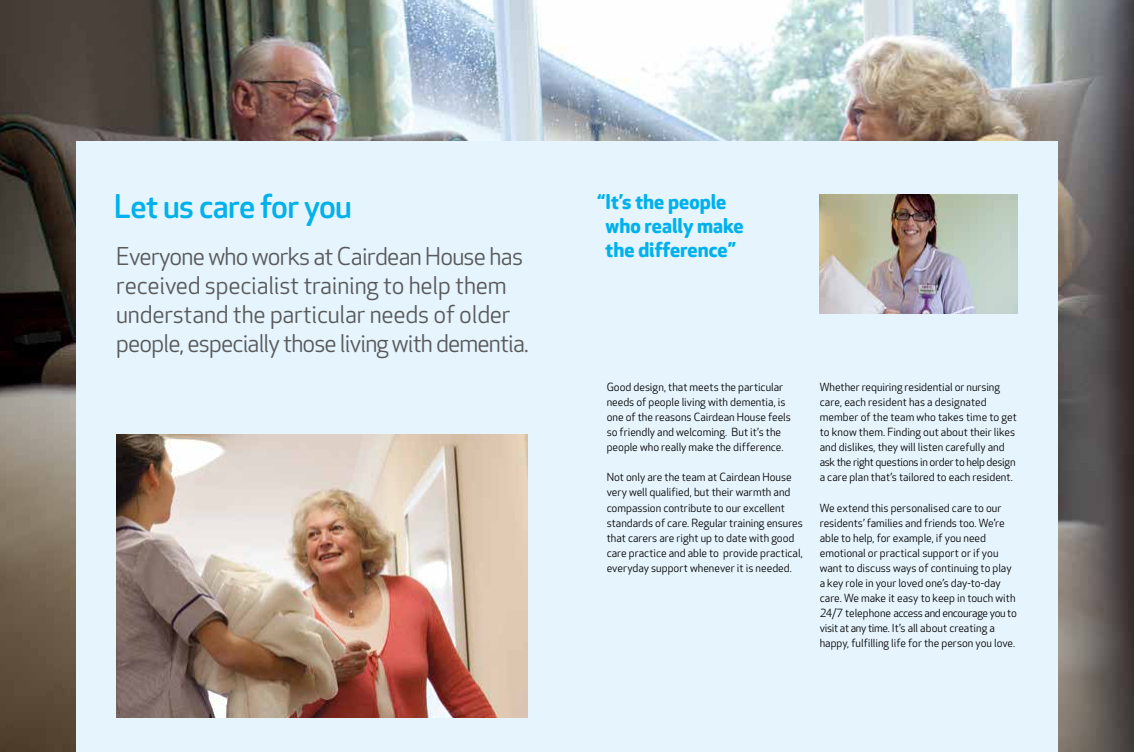
<style>
.page{position:relative;width:1134px;height:752px;background:#fff}
.page>*{position:absolute;margin:0;border:0;box-sizing:border-box;transform-origin:0 0}
.t1{font:500 32px "Apex Rounded";letter-spacing:-.02em;color:#00b1ec}
.t2{font:24px/29px "Apex Rounded";letter-spacing:-.03em;color:#58595b}
.t3{font:700 20px/24px "Apex Rounded";color:#00b1ec}
.t4{font:11px/15px "Apex Rounded";color:#000}
</style>
<div class="page">
<img style="left:0;top:0;width:1134px;height:751px">
<div style="left:567px;top:142px;width:490px;height:609px;background:#e6f4fd"></div>
<div style="left:77px;top:142px;width:490px;height:609px;background:#e6f4fd"></div>
<img style="left:116px;top:434px;width:411px;height:283px">
<img style="left:820px;top:194px;width:198px;height:119px">
<h1 class="t1" style="left:114px;top:188px;width:239px">Let us care for you</h1>
<h2 class="t2" style="left:116px;top:242px;width:414px">Everyone who works at Cairdean House has received specialist training to help them understand the particular needs of older people, especially those living with dementia.</h2>
<h3 class="t3" style="left:606px;top:190px;width:140px;text-indent:-8px">“It’s the people who really make the difference”</h3>
<p class="t4" style="left:607px;top:380px;width:186px">Good design, that meets the particular needs of people living with dementia, is one of the reasons Cairdean House feels so friendly and welcoming. But it’s the people who really make the difference.</p>
<p class="t4" style="left:607px;top:470px;width:198px">Not only are the team at Cairdean House very well qualified, but their warmth and compassion contribute to our excellent standards of care. Regular training ensures that carers are right up to date with good care practice and able to provide practical, everyday support whenever it is needed.</p>
<p class="t4" style="left:820px;top:380px;width:199px">Whether requiring residential or nursing care, each resident has a designated member of the team who takes time to get to know them. Finding out about their likes and dislikes, they will listen carefully and ask the right questions in order to help design a care plan that’s tailored to each resident.</p>
<p class="t4" style="left:820px;top:500px;width:199px">We extend this personalised care to our residents’ families and friends too. We’re able to help, for example, if you need emotional or practical support or if you want to discuss ways of continuing to play a key role in your loved one’s day-to-day care. We make it easy to keep in touch with 24/7 telephone access and encourage you to visit at any time. It’s all about creating a happy, fulfilling life for the person you love.</p>
</div>
